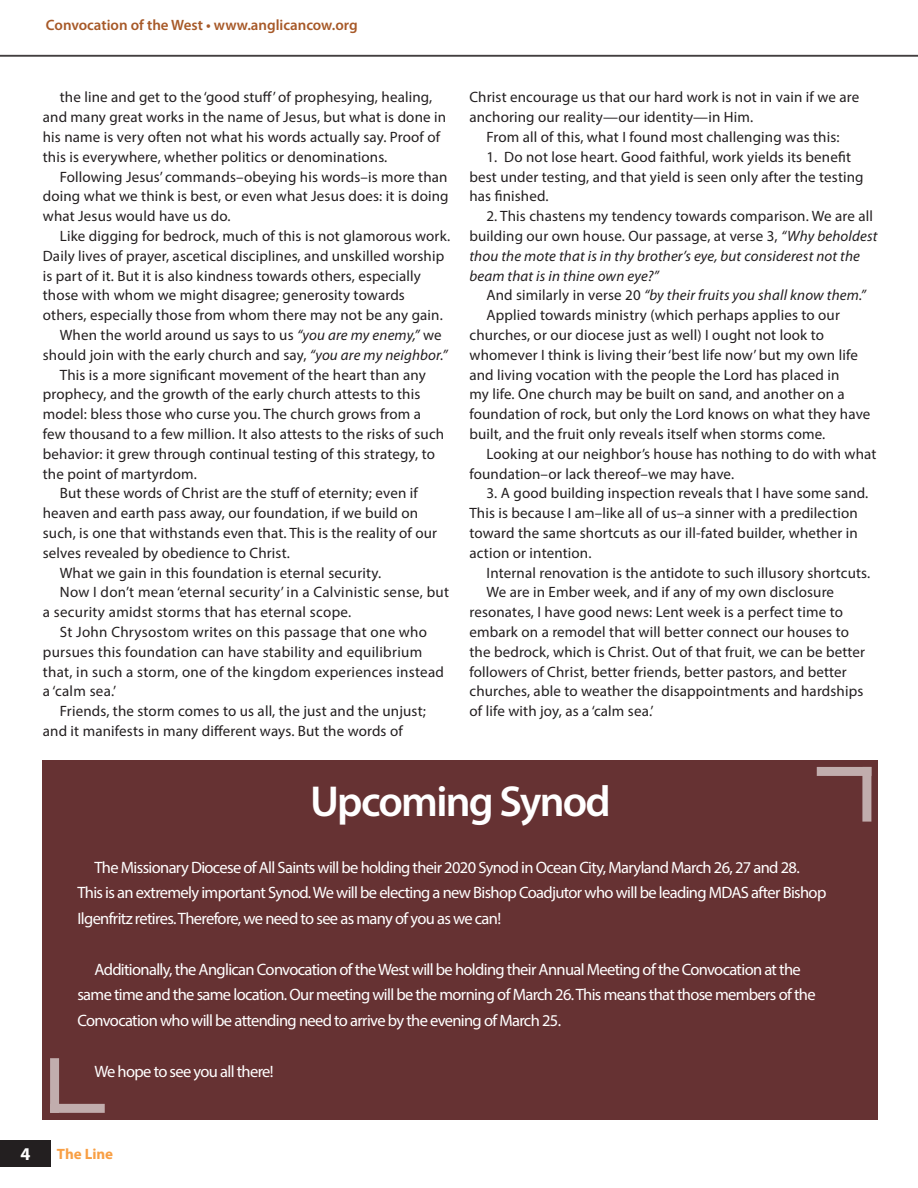
<style>
.page{position:relative;width:918px;height:1188px;background:#fff}
.page>*{position:absolute;margin:0;border:0;box-sizing:border-box;transform-origin:0 0}
.t1{font:600 43.5px "Myriad Pro";letter-spacing:-.04em;color:#fff}
.t2{font:700 18px "Myriad Pro";color:#fff}
.t3{font:16.5px/25.5px "Myriad Pro";letter-spacing:-.04em;color:#fff}
.t4{font:15px/19.8px "Myriad Pro";letter-spacing:.01em;color:#231f20}
.t5{font:italic 15px/19.8px "Myriad Pro";letter-spacing:.01em;color:#231f20}
.t6{font:600 15px "Myriad Pro";color:#a75928}
.t7{font:700 15px "Myriad Pro";color:#f89f44}
.s1{font-style:italic}
.s2{font-style:normal}
</style>
<div class="page">
<div style="left:0;top:1140px;width:50px;height:27px;background:#231f20"></div>
<div style="left:43px;top:760px;width:835px;height:359px;background:#663233"></div>
<svg style="left:0;top:54px;width:918px;height:2px;background:#908e8e"></svg>
<div style="left:50px;top:1104px;width:55px;height:9px;background:#c1adad"></div>
<div style="left:50px;top:1058px;width:9px;height:55px;background:#c1adad"></div>
<div style="left:817px;top:767px;width:54px;height:9px;background:#c1adad"></div>
<div style="left:862px;top:767px;width:9px;height:55px;background:#c1adad"></div>
<p class="t6" style="left:46px;top:15px;width:313px">Convocation of the West • www.anglicancow.org</p>
<p class="t4" style="left:43px;top:87px;width:405px;text-indent:17px">the line and get to the ‘good stuff’ of prophesying, healing, and many great works in the name of Jesus, but what is done in his name is very often not what his words actually say. Proof of this is everywhere, whether politics or denominations.</p>
<p class="t4" style="left:43px;top:166px;width:407px;text-align:justify;text-indent:17px">Following Jesus’ commands–obeying his words–is more than doing what we think is best, or even what Jesus does: it is doing what Jesus would have us do.</p>
<p class="t4" style="left:60px;top:226px;width:392px">Like digging for bedrock, much of this is not glamorous work.</p>
<p class="t4" style="left:43px;top:246px;width:403px">Daily lives of prayer, ascetical disciplines, and unskilled worship</p>
<p class="t4" style="left:43px;top:265px;width:380px">is part of it. But it is also kindness towards others, especially</p>
<p class="t4" style="left:43px;top:285px;width:364px">those with whom we might disagree; generosity towards</p>
<p class="t4" style="left:43px;top:305px;width:402px">others, especially those from whom there may not be any gain.</p>
<p class="t4" style="left:60px;top:325px;width:383px">When the world around us says to us <span class="s1">“you are my enemy,”</span> we</p>
<p class="t4" style="left:43px;top:345px;width:406px">should join with the early church and say, <span class="s1">“you are my neighbor.”</span></p>
<p class="t4" style="left:60px;top:364px;width:367px">This is a more significant movement of the heart than any</p>
<p class="t4" style="left:43px;top:384px;width:379px">prophecy, and the growth of the early church attests to this</p>
<p class="t4" style="left:43px;top:404px;width:380px">model: bless those who curse you. The church grows from a</p>
<p class="t4" style="left:43px;top:424px;width:403px">few thousand to a few million. It also attests to the risks of such</p>
<p class="t4" style="left:43px;top:444px;width:394px">behavior: it grew through continual testing of this strategy, to</p>
<p class="t4" style="left:43px;top:463px;width:156px">the point of martyrdom.</p>
<p class="t4" style="left:60px;top:483px;width:360px">But these words of Christ are the stuff of eternity; even if</p>
<p class="t4" style="left:43px;top:503px;width:377px">heaven and earth pass away, our foundation, if we build on</p>
<p class="t4" style="left:43px;top:523px;width:396px">such, is one that withstands even that. This is the reality of our</p>
<p class="t4" style="left:43px;top:543px;width:249px">selves revealed by obedience to Christ.</p>
<p class="t4" style="left:60px;top:562px;width:323px">What we gain in this foundation is eternal security.</p>
<p class="t4" style="left:60px;top:582px;width:391px">Now I don’t mean ‘eternal security’ in a Calvinistic sense, but</p>
<p class="t4" style="left:43px;top:602px;width:310px">a security amidst storms that has eternal scope.</p>
<p class="t4" style="left:60px;top:622px;width:369px">St John Chrysostom writes on this passage that one who</p>
<p class="t4" style="left:43px;top:642px;width:381px">pursues this foundation can have stability and equilibrium</p>
<p class="t4" style="left:43px;top:661px;width:403px">that, in such a storm, one of the kingdom experiences instead</p>
<p class="t4" style="left:43px;top:681px;width:75px">a ‘calm sea.’</p>
<p class="t4" style="left:60px;top:701px;width:368px">Friends, the storm comes to us all, the just and the unjust;</p>
<p class="t4" style="left:43px;top:721px;width:361px">and it manifests in many different ways. But the words of</p>
<p class="t4" style="left:469px;top:87px;width:391px">Christ encourage us that our hard work is not in vain if we are anchoring our reality—our identity—in Him.</p>
<p class="t4" style="left:486px;top:127px;width:355px">From all of this, what I found most challenging was this:</p>
<p class="t4" style="left:469px;top:147px;width:396px;text-indent:17px">1. Do not lose heart. Good faithful, work yields its benefit best under testing, and that yield is seen only after the testing has finished.</p>
<p class="t5" style="left:469px;top:206px;width:410px;text-indent:17px"><span class="s2">2. This chastens my tendency towards comparison. We are all building our own house. Our passage, at verse 3,</span> “Why beholdest thou the mote that is in thy brother’s eye, but considerest not the beam that is in thine own eye?”</p>
<p class="t5" style="left:486px;top:285px;width:381px"><span class="s2">And similarly in verse 20</span> “by their fruits you shall know them.”</p>
<p class="t4" style="left:486px;top:305px;width:355px">Applied towards ministry (which perhaps applies to our</p>
<p class="t4" style="left:469px;top:325px;width:356px">churches, or our diocese just as well) I ought not look to</p>
<p class="t4" style="left:469px;top:345px;width:390px">whomever I think is living their ‘best life now’ but my own life</p>
<p class="t4" style="left:469px;top:364px;width:371px">and living vocation with the people the Lord has placed in</p>
<p class="t4" style="left:469px;top:384px;width:377px">my life. One church may be built on sand, and another on a</p>
<p class="t4" style="left:469px;top:404px;width:402px">foundation of rock, but only the Lord knows on what they have</p>
<p class="t4" style="left:469px;top:424px;width:357px">built, and the fruit only reveals itself when storms come.</p>
<p class="t4" style="left:486px;top:444px;width:392px">Looking at our neighbor’s house has nothing to do with what</p>
<p class="t4" style="left:469px;top:463px;width:266px">foundation–or lack thereof–we may have.</p>
<p class="t4" style="left:469px;top:483px;width:400px;text-indent:17px">3. A good building inspection reveals that I have some sand.<br>This is because I am–like all of us–a sinner with a predilection toward the same shortcuts as our ill-fated builder, whether in action or intention.</p>
<p class="t4" style="left:486px;top:562px;width:385px">Internal renovation is the antidote to such illusory shortcuts.</p>
<p class="t4" style="left:486px;top:582px;width:349px">We are in Ember week, and if any of my own disclosure</p>
<p class="t4" style="left:469px;top:602px;width:375px">resonates, I have good news: Lent week is a perfect time to</p>
<p class="t4" style="left:469px;top:622px;width:381px">embark on a remodel that will better connect our houses to</p>
<p class="t4" style="left:469px;top:642px;width:397px">the bedrock, which is Christ. Out of that fruit, we can be better</p>
<p class="t4" style="left:469px;top:661px;width:379px">followers of Christ, better friends, better pastors, and better</p>
<p class="t4" style="left:469px;top:681px;width:395px">churches, able to weather the disappointments and hardships</p>
<p class="t4" style="left:469px;top:701px;width:186px">of life with joy, as a ‘calm sea.’</p>
<h1 class="t1" style="left:310px;top:773px;width:302px">Upcoming Synod</h1>
<p class="t3" style="left:77px;top:854px;width:750px;text-indent:17px">The Missionary Diocese of All Saints will be holding their 2020 Synod in Ocean City, Maryland March 26, 27 and 28.<br>This is an extremely important Synod. We will be electing a new Bishop Coadjutor who will be leading MDAS after Bishop<br>Ilgenfritz retires. Therefore, we need to see as many of you as we can!</p>
<p class="t3" style="left:77px;top:956px;width:740px;text-indent:17px">Additionally, the Anglican Convocation of the West will be holding their Annual Meeting of the Convocation at the same time and the same location. Our meeting will be the morning of March 26. This means that those members of the<br>Convocation who will be attending need to arrive by the evening of March 25.</p>
<p class="t3" style="left:94px;top:1058px;width:181px">We hope to see you all there!</p>
<p class="t2" style="left:21px;top:1144px;width:11px">4</p>
<p class="t7" style="left:57px;top:1145px;width:58px">The Line</p>
</div>
